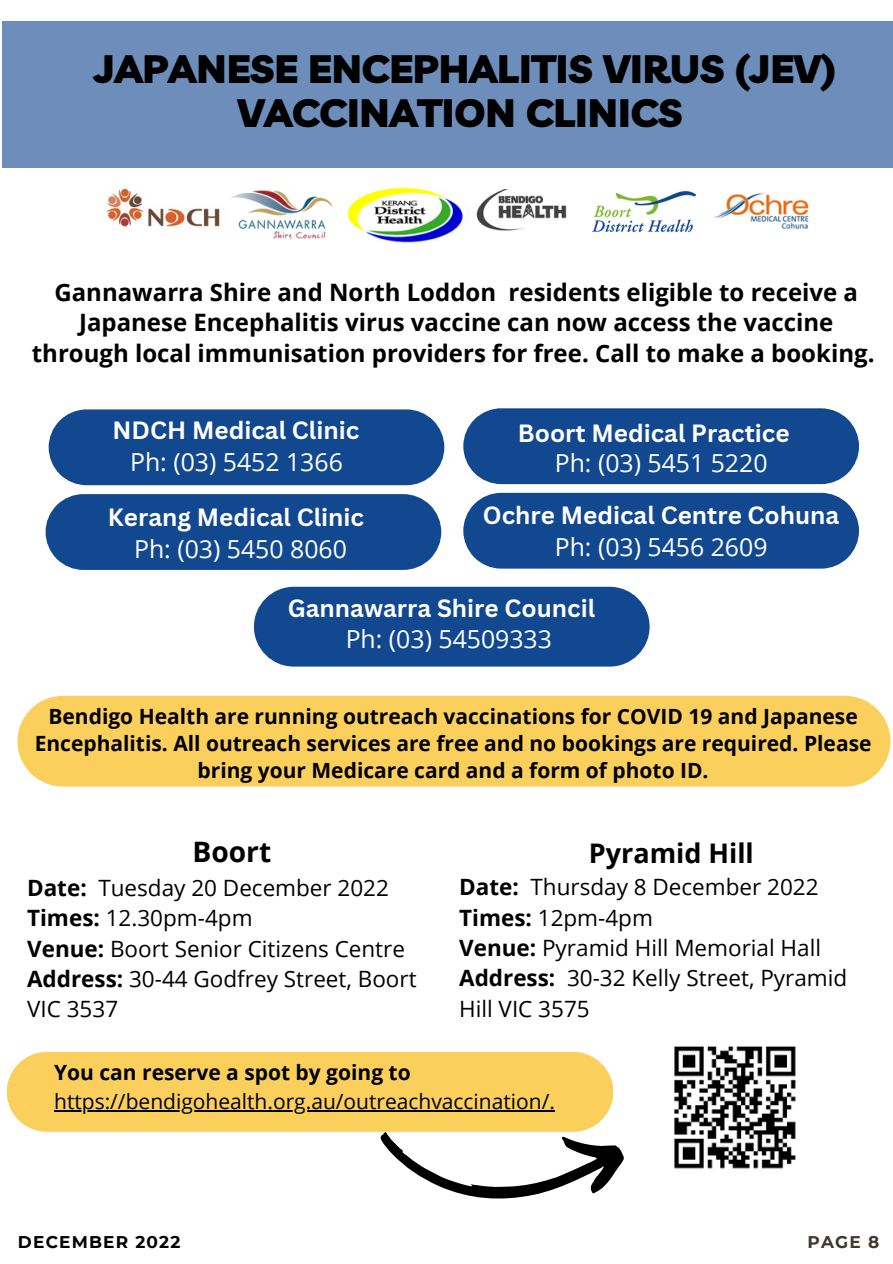
<style>
.page{position:relative;width:893px;height:1264px;background:#fff}
.page>*{position:absolute;margin:0;border:0;box-sizing:border-box;transform-origin:0 0}
.t1{font:900 39.45px/43.8px "Livvic";color:#000;text-align:center}
.t2{font:700 28.2px "Open Sans";color:#000}
.t3{font:700 27px "Open Sans";color:#000}
.t4{font:24.75px "Open Sans";color:#fff}
.t5{font:700 24.3px "Canva Sans";color:#fff}
.t6{font:700 24px/30.3px "Open Sans";color:#000;text-align:center}
.t7{font:22.5px/30.3px "Open Sans";color:#000}
.t8{font:700 21px/27px "Open Sans";color:#000;text-align:center}
.t9{font:21px "Open Sans";color:#000}
.t10{font:700 16.95px "Montserrat";letter-spacing:.07em;color:#000}
.t11{font:700 16.95px "Montserrat";color:#3f3931}
.s1{font-weight:700}
</style>
<div class="page">
<div style="left:3px;top:21px;width:889px;height:147px;background:#6d8eba"></div>
<img style="left:476px;top:189px;width:91px;height:42px">
<img style="left:592px;top:190px;width:104px;height:43px">
<img style="left:713px;top:193px;width:96px;height:36px">
<img style="left:347px;top:187px;width:116px;height:56px">
<img style="left:106px;top:188px;width:114px;height:39px">
<img style="left:230px;top:190px;width:102px;height:49px">
<div style="left:49px;top:409px;width:395px;height:76px;background:#12488f"></div>
<div style="left:463px;top:493px;width:395px;height:75px;background:#12488f"></div>
<div style="left:463px;top:408px;width:395px;height:76px;background:#12488f"></div>
<div style="left:46px;top:494px;width:395px;height:76px;background:#12488f"></div>
<div style="left:254px;top:587px;width:395px;height:79px;background:#12488f;border-radius:40px"></div>
<div style="left:7px;top:1051px;width:605px;height:80px;background:#facf5b;border-radius:40px"></div>
<img style="left:674px;top:1046px;width:122px;height:123px">
<div style="left:17px;top:696px;width:873px;height:90px;background:#facf5b"></div>
<svg style="left:380px;top:1131px;width:244px;height:68px"></svg>
<hr style="left:54px;top:1110px;width:501px;height:1px;background:#000">
<h1 class="t1" style="left:94px;top:46px;width:743px">JAPANESE ENCEPHALITIS VIRUS (JEV)<br>VACCINATION CLINICS</h1>
<p class="t6" style="left:32px;top:276px;width:844px">Gannawarra Shire and North Loddon residents eligible to receive a<br>Japanese Encephalitis virus vaccine can now access the vaccine through local immunisation providers for free. Call to make a booking.</p>
<p class="t5" style="left:113px;top:413px;width:248px">NDCH Medical Clinic</p>
<p class="t5" style="left:518px;top:415px;width:273px">Boort Medical Practice</p>
<p class="t4" style="left:130px;top:445px;width:214px">Ph: (03) 5452 1366</p>
<p class="t4" style="left:554px;top:445px;width:214px">Ph: (03) 5451 5220</p>
<p class="t5" style="left:108px;top:499px;width:258px">Kerang Medical Clinic</p>
<p class="t4" style="left:134px;top:531px;width:214px">Ph: (03) 5450 8060</p>
<p class="t5" style="left:483px;top:497px;width:358px">Ochre Medical Centre Cohuna</p>
<p class="t4" style="left:554px;top:529px;width:214px">Ph: (03) 5456 2609</p>
<p class="t5" style="left:288px;top:591px;width:309px">Gannawarra Shire Council</p>
<p class="t4" style="left:345px;top:622px;width:208px">Ph: (03) 54509333</p>
<p class="t8" style="left:35px;top:702px;width:838px">Bendigo Health are running outreach vaccinations for COVID 19 and Japanese<br>Encephalitis. All outreach services are free and no bookings are required. Please bring your Medicare card and a form of photo ID.</p>
<p class="t2" style="left:192px;top:832px;width:80px">Boort</p>
<p class="t7" style="left:27px;top:872px;width:391px"><span class="s1">Date:</span> Tuesday 20 December 2022<br><span class="s1">Times:</span> 12.30pm-4pm<br><span class="s1">Venue:</span> Boort Senior Citizens Centre<br><span class="s1">Address:</span> 30-44 Godfrey Street, Boort<br>VIC 3537</p>
<p class="t3" style="left:589px;top:833px;width:166px">Pyramid Hill</p>
<p class="t7" style="left:459px;top:871px;width:389px"><span class="s1">Date:</span> Thursday 8 December 2022<br><span class="s1">Times:</span> 12pm-4pm<br><span class="s1">Venue:</span> Pyramid Hill Memorial Hall<br><span class="s1">Address:</span> 30-32 Kelly Street, Pyramid<br>Hill VIC 3575</p>
<p class="t8" style="left:54px;top:1058px;width:358px">You can reserve a spot by going to</p>
<p class="t9" style="left:54px;top:1086px;width:502px">https://bendigohealth.org.au/outreachvaccination/.</p>
<p class="t10" style="left:18px;top:1231px;width:164px">DECEMBER 2022</p>
<p class="t11" style="left:807px;top:1231px;width:73px">PAGE 8</p>
</div>
